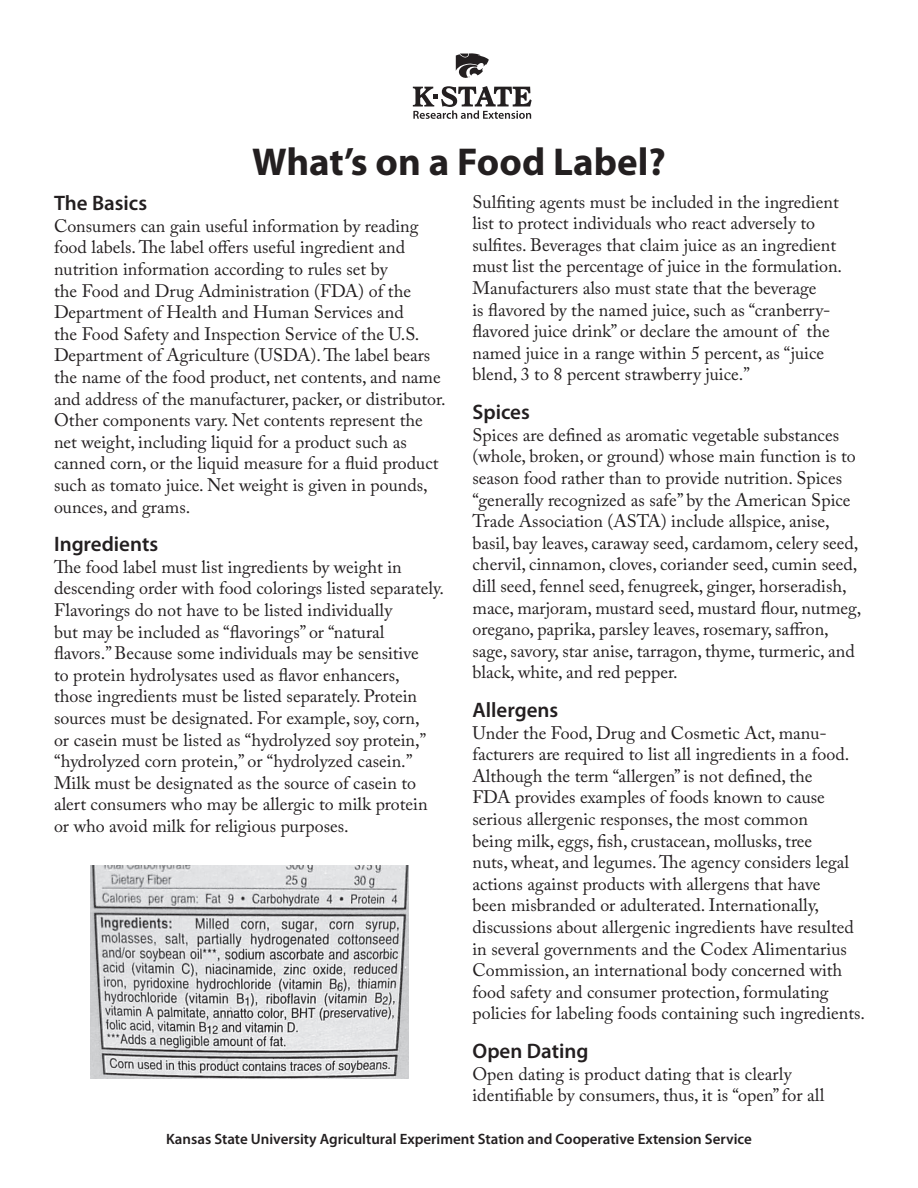
<style>
.page{position:relative;width:918px;height:1188px;background:#fff}
.page>*{position:absolute;margin:0;border:0;box-sizing:border-box;transform-origin:0 0}
.t1{font:700 39px "Myriad Pro";color:#231f20}
.t2{font:600 21px "Myriad Pro";color:#231f20}
.t3{font:18px/21.6px "Adobe Caslon Pro";color:#231f20}
.t4{font:600 15px "Myriad Pro";color:#231f20}
</style>
<div class="page">
<svg style="left:413px;top:86px;width:119px;height:33px"></svg>
<svg style="left:456px;top:53px;width:33px;height:25px"></svg>
<img style="left:91px;top:865px;width:318px;height:214px">
<h1 class="t1" style="left:252px;top:137px;width:415px">What’s on a Food Label?</h1>
<p class="t2" style="left:54px;top:190px;width:95px">The Basics</p>
<p class="t3" style="left:54px;top:215px;width:393px">Consumers can gain useful information by reading food labels. The label offers useful ingredient and nutrition information according to rules set by<br>the Food and Drug Administration (FDA) of the Department of Health and Human Services and<br>the Food Safety and Inspection Service of the U.S.<br>Department of Agriculture (USDA). The label bears the name of the food product, net contents, and name and address of the manufacturer, packer, or distributor.<br>Other components vary. Net contents represent the net weight, including liquid for a product such as canned corn, or the liquid measure for a fluid product such as tomato juice. Net weight is given in pounds, ounces, and grams.</p>
<p class="t2" style="left:54px;top:531px;width:106px">Ingredients</p>
<p class="t3" style="left:54px;top:556px;width:392px">The food label must list ingredients by weight in descending order with food colorings listed separately.<br>Flavorings do not have to be listed individually<br>but may be included as “flavorings” or “natural flavors.” Because some individuals may be sensitive<br>to protein hydrolysates used as flavor enhancers,<br>those ingredients must be listed separately. Protein sources must be designated. For example, soy, corn,<br>or casein must be listed as “hydrolyzed soy protein,” “hydrolyzed corn protein,” or “hydrolyzed casein.” Milk must be designated as the source of casein to alert consumers who may be allergic to milk protein or who avoid milk for religious purposes.</p>
<p class="t3" style="left:472px;top:191px;width:371px">Sulfiting agents must be included in the ingredient list to protect individuals who react adversely to sulfites. Beverages that claim juice as an ingredient must list the percentage of juice in the formulation.<br>Manufacturers also must state that the beverage<br>is flavored by the named juice, such as “cranberry&shy;flavored juice drink” or declare the amount of the named juice in a range within 5 percent, as “juice blend, 3 to 8 percent strawberry juice.”</p>
<p class="t2" style="left:472px;top:399px;width:59px">Spices</p>
<p class="t3" style="left:472px;top:424px;width:390px">Spices are defined as aromatic vegetable substances (whole, broken, or ground) whose main function is to season food rather than to provide nutrition. Spices “generally recognized as safe” by the American Spice Trade Association (ASTA) include allspice, anise, basil, bay leaves, caraway seed, cardamom, celery seed, chervil, cinnamon, cloves, coriander seed, cumin seed, dill seed, fennel seed, fenugreek, ginger, horseradish, mace, marjoram, mustard seed, mustard flour, nutmeg, oregano, paprika, parsley leaves, rosemary, saffron, sage, savory, star anise, tarragon, thyme, turmeric, and black, white, and red pepper.</p>
<p class="t2" style="left:472px;top:697px;width:87px">Allergens</p>
<p class="t3" style="left:472px;top:722px;width:394px">Under the Food, Drug and Cosmetic Act, manu&shy;facturers are required to list all ingredients in a food.<br>Although the term “allergen” is not defined, the<br>FDA provides examples of foods known to cause serious allergenic responses, the most common<br>being milk, eggs, fish, crustacean, mollusks, tree<br>nuts, wheat, and legumes. The agency considers legal actions against products with allergens that have<br>been misbranded or adulterated. Internationally, discussions about allergenic ingredients have resulted in several governments and the Codex Alimentarius Commission, an international body concerned with food safety and consumer protection, formulating policies for labeling foods containing such ingredients.</p>
<p class="t2" style="left:472px;top:1038px;width:118px">Open Dating</p>
<p class="t3" style="left:472px;top:1063px;width:353px">Open dating is product dating that is clearly identifiable by consumers, thus, it is “open” for all</p>
<p class="t4" style="left:166px;top:1129px;width:587px">Kansas State University Agricultural Experiment Station and Cooperative Extension Service</p>
</div>
